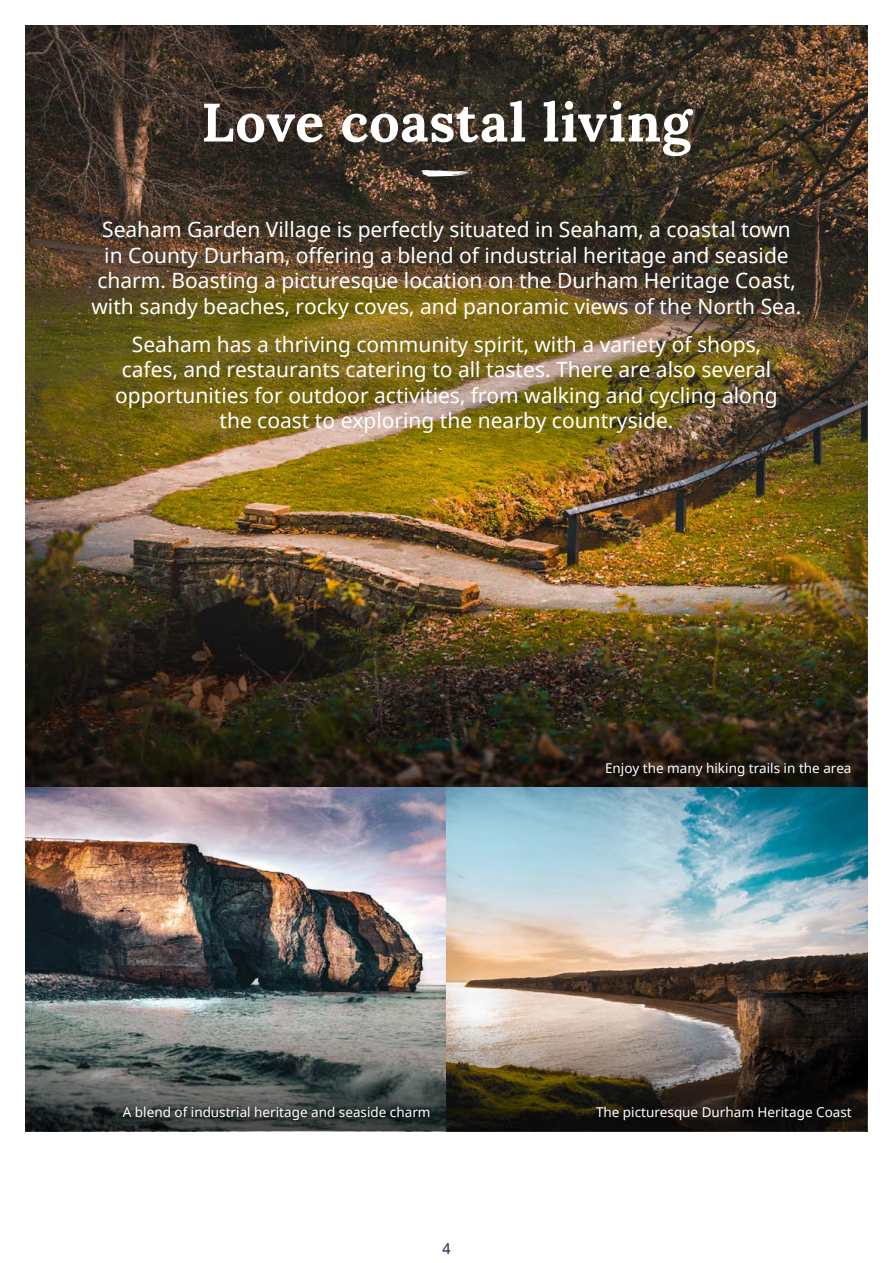
<style>
.page{position:relative;width:893px;height:1263px;background:#fff}
.page>*{position:absolute;margin:0;border:0;box-sizing:border-box;transform-origin:0 0}
.t1{font:700 54px "Lora";letter-spacing:.01em;color:#fff}
.t2{font:21px/25.5px "Noto Sans";color:#fff;text-align:center}
.t3{font:15px "Noto Sans";color:#3e1e50}
.t4{font:13.5px "Noto Sans";color:#fff}
</style>
<div class="page">
<img style="left:26px;top:26px;width:841px;height:968px">
<img style="left:26px;top:557px;width:841px;height:230px">
<img style="left:26px;top:994px;width:841px;height:137px">
<div style="left:602px;top:759px;width:252px;height:21px;background:#000;opacity:.41"></div>
<svg style="left:421px;top:170px;width:51px;height:6px"></svg>
<div style="left:592px;top:1103px;width:263px;height:21px;background:#000;opacity:.41"></div>
<div style="left:118px;top:1102px;width:317px;height:24px;background:#000;opacity:.86"></div>
<h1 class="t1" style="left:201px;top:81px;width:492px">Love coastal living</h1>
<p class="t2" style="left:91px;top:218px;width:712px">Seaham Garden Village is perfectly situated in Seaham, a coastal town in County Durham, offering a blend of industrial heritage and seaside charm. Boasting a picturesque location on the Durham Heritage Coast, with sandy beaches, rocky coves, and panoramic views of the North Sea.</p>
<p class="t2" style="left:115px;top:332px;width:664px">Seaham has a thriving community spirit, with a variety of shops, cafes, and restaurants catering to all tastes. There are also several opportunities for outdoor activities, from walking and cycling along the coast to exploring the nearby countryside.</p>
<p class="t4" style="left:605px;top:759px;width:248px">Enjoy the many hiking trails in the area</p>
<p class="t4" style="left:123px;top:1103px;width:309px">A blend of industrial heritage and seaside charm</p>
<p class="t4" style="left:596px;top:1103px;width:257px">The picturesque Durham Heritage Coast</p>
<p class="t3" style="left:442px;top:1238px;width:10px">4</p>
</div>
